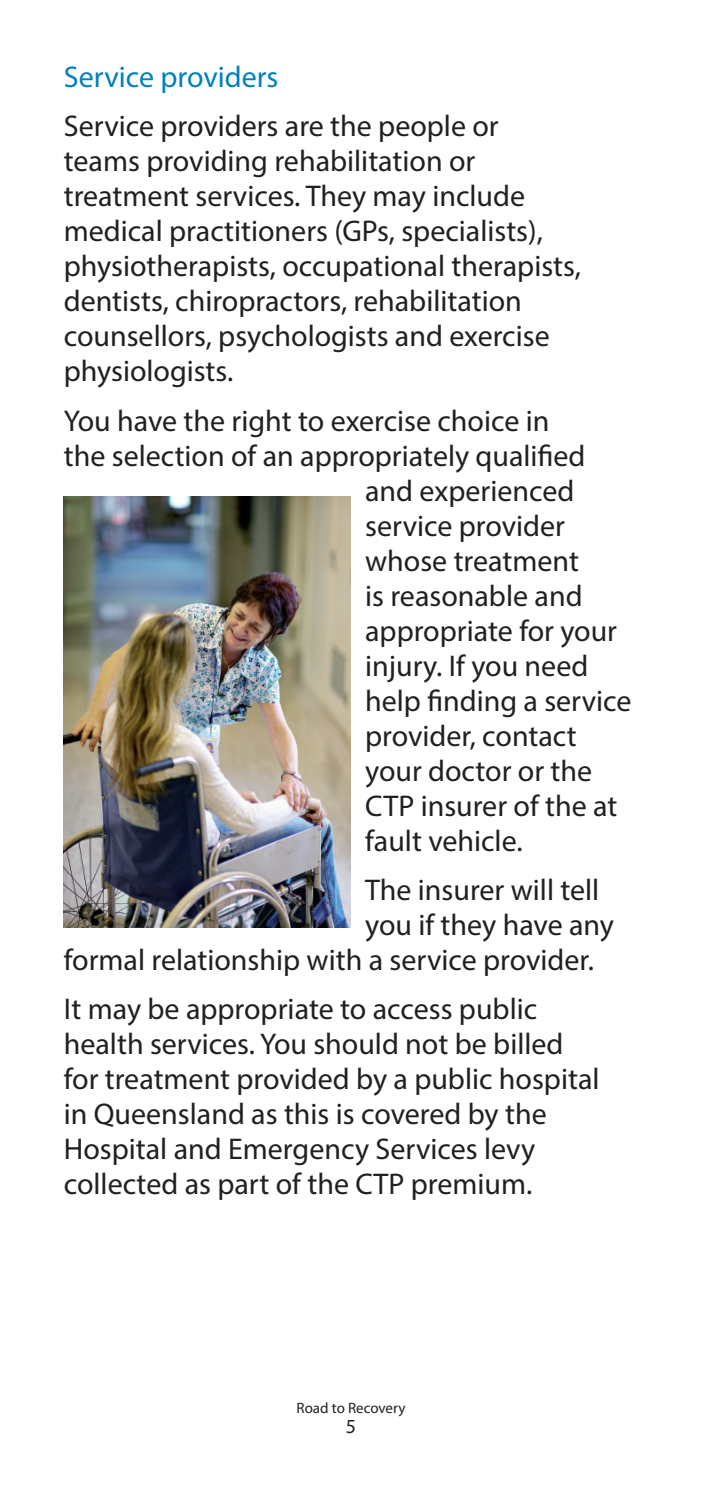
<style>
.page{position:relative;width:702px;height:1489px;background:#fff}
.page>*{position:absolute;margin:0;border:0;box-sizing:border-box;transform-origin:0 0}
._02_Body{font:30px/35px "Myriad Pro";color:#231f20}
._01_Heading_-_Sub{font:30px "Myriad Pro";color:#0080be}
.t1{font:20px "Myriad Pro";color:#231f20}
.t2{font:15px "Myriad Pro";color:#231f20}
</style>
<div class="page">
<img style="left:64px;top:496px;width:287px;height:431px">
<p class="_01_Heading_-_Sub" style="left:64px;top:59px;width:216px">Service providers</p>
<p class="_02_Body" style="left:64px;top:108px;width:518px">Service providers are the people or teams providing rehabilitation or treatment services. They may include medical practitioners (GPs, specialists), physiotherapists, occupational therapists, dentists, chiropractors, rehabilitation counsellors, psychologists and exercise physiologists.</p>
<p class="_02_Body" style="left:64px;top:402px;width:487px">You have the right to exercise choice in</p>
<p class="_02_Body" style="left:64px;top:437px;width:523px">the selection of an appropriately qualified</p>
<p class="_02_Body" style="left:365px;top:472px;width:211px">and experienced</p>
<p class="_02_Body" style="left:365px;top:507px;width:201px">service provider</p>
<p class="_02_Body" style="left:365px;top:542px;width:215px">whose treatment</p>
<p class="_02_Body" style="left:365px;top:577px;width:219px">is reasonable and</p>
<p class="_02_Body" style="left:365px;top:612px;width:253px">appropriate for your</p>
<p class="_02_Body" style="left:365px;top:647px;width:224px">injury. If you need</p>
<p class="_02_Body" style="left:365px;top:682px;width:268px">help finding a service</p>
<p class="_02_Body" style="left:365px;top:717px;width:213px">provider, contact</p>
<p class="_02_Body" style="left:365px;top:752px;width:228px">your doctor or the</p>
<p class="_02_Body" style="left:365px;top:787px;width:254px">CTP insurer of the at</p>
<p class="_02_Body" style="left:365px;top:822px;width:159px">fault vehicle.</p>
<p class="_02_Body" style="left:365px;top:872px;width:236px">The insurer will tell</p>
<p class="_02_Body" style="left:365px;top:907px;width:250px">you if they have any</p>
<p class="_02_Body" style="left:64px;top:942px;width:531px">formal relationship with a service provider.</p>
<p class="_02_Body" style="left:64px;top:991px;width:537px">It may be appropriate to access public health services. You should not be billed for treatment provided by a public hospital in Queensland as this is covered by the Hospital and Emergency Services levy collected as part of the CTP premium.</p>
<p class="t2" style="left:296px;top:1398px;width:110px">Road to Recovery</p>
<p class="t1" style="left:346px;top:1413px;width:12px">5</p>
</div>
